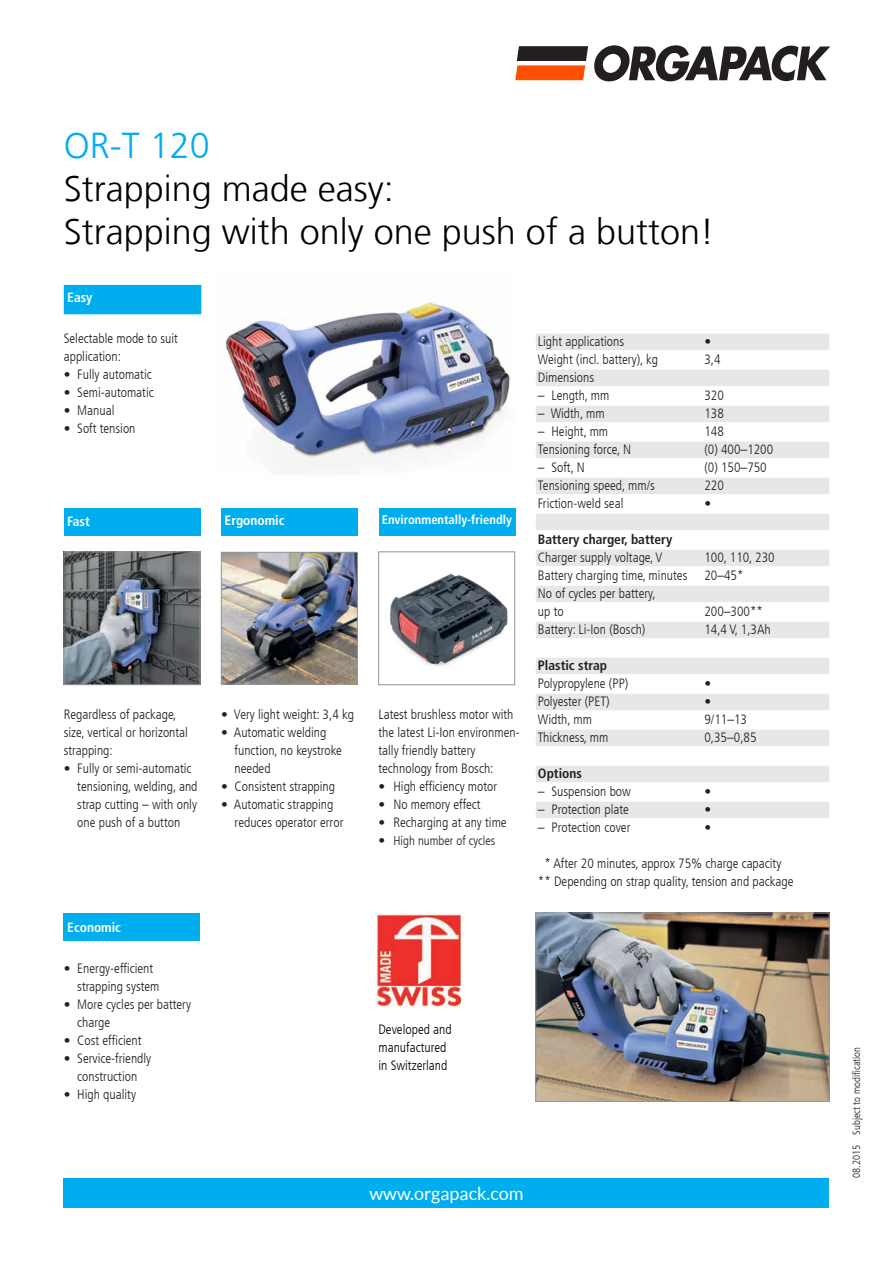
<style>
.page{position:relative;width:893px;height:1263px;background:#fff}
.page>*{position:absolute;margin:0;border:0;box-sizing:border-box;transform-origin:0 0}
.t1{font:300 36px "Frutiger LT Com";color:#000}
.t2{font:300 36px "Frutiger LT Com";color:#00aeef}
.t3{font:18px "Lato";color:#fff}
.t4{font:300 condensed 13.5px/18px "Frutiger LT Com";color:#231f20}
.t5{font:700 condensed 13.5px "Frutiger LT Com";color:#231f20}
.t6{font:300 condensed 13.5px "Frutiger LT Com";color:#000}
.t7{font:700 condensed 13.5px "Frutiger LT Com";color:#fff}
.t8{font:300 condensed 12.75px "Frutiger LT Com";color:#231f20}
.t9{font:700 condensed 12.6px "Frutiger LT Com";color:#fff}
.t10{font:300 condensed 10.5px "Frutiger LT Com";color:#231f20}
.s1{font-size:13.5px}
</style>
<div class="page">
<div style="left:64px;top:913px;width:136px;height:28px;background:#00aeef"></div>
<svg style="left:515px;top:45px;width:315px;height:36px"></svg>
<img style="left:225px;top:299px;width:285px;height:160px">
<img style="left:223px;top:554px;width:133px;height:128px">
<div style="left:221px;top:552px;width:137px;height:132px;border:1px solid #939598"></div>
<img style="left:390px;top:573px;width:118px;height:93px">
<div style="left:378px;top:552px;width:137px;height:133px;border:1px solid #939598"></div>
<div style="left:64px;top:285px;width:137px;height:29px;background:#00aeef"></div>
<div style="left:65px;top:508px;width:136px;height:28px;background:#00aeef"></div>
<div style="left:222px;top:508px;width:136px;height:28px;background:#00aeef"></div>
<div style="left:379px;top:508px;width:136px;height:28px;background:#00aeef"></div>
<img style="left:66px;top:554px;width:132px;height:129px">
<div style="left:64px;top:552px;width:136px;height:133px;border:1px solid #939598"></div>
<img style="left:377px;top:913px;width:84px;height:94px">
<img style="left:538px;top:915px;width:289px;height:184px">
<div style="left:536px;top:913px;width:293px;height:188px;border:1px solid #939598"></div>
<div style="left:64px;top:1178px;width:765px;height:30px;background:#00aeef"></div>
<div style="left:536px;top:334px;width:293px;height:16px;background:#e6e7e9"></div>
<div style="left:536px;top:370px;width:293px;height:16px;background:#e6e7e9"></div>
<div style="left:536px;top:406px;width:293px;height:16px;background:#e6e7e9"></div>
<div style="left:536px;top:442px;width:293px;height:16px;background:#e6e7e9"></div>
<div style="left:536px;top:478px;width:293px;height:16px;background:#e6e7e9"></div>
<div style="left:536px;top:514px;width:293px;height:16px;background:#e6e7e9"></div>
<div style="left:536px;top:550px;width:293px;height:16px;background:#e6e7e9"></div>
<div style="left:536px;top:586px;width:293px;height:16px;background:#e6e7e9"></div>
<div style="left:536px;top:622px;width:293px;height:16px;background:#e6e7e9"></div>
<div style="left:536px;top:658px;width:293px;height:16px;background:#e6e7e9"></div>
<div style="left:536px;top:694px;width:293px;height:16px;background:#e6e7e9"></div>
<div style="left:536px;top:730px;width:293px;height:16px;background:#e6e7e9"></div>
<div style="left:536px;top:766px;width:293px;height:16px;background:#e6e7e9"></div>
<div style="left:536px;top:802px;width:293px;height:16px;background:#e6e7e9"></div>
<p class="t2" style="left:64px;top:125px;width:148px">OR-T 120</p>
<p class="t1" style="left:64px;top:168px;width:332px">Strapping made easy:</p>
<p class="t1" style="left:64px;top:211px;width:652px">Strapping with only one push of a button!</p>
<p class="t7" style="left:67px;top:289px;width:27px">Easy</p>
<p class="t4" style="left:64px;top:330px;width:116px">Selectable mode to suit application:</p>
<p class="t4" style="left:64px;top:366px;width:90px">• Fully automatic</p>
<p class="t4" style="left:64px;top:384px;width:92px">• Semi-automatic</p>
<p class="t4" style="left:64px;top:402px;width:52px">• Manual</p>
<p class="t4" style="left:64px;top:420px;width:73px">• Soft tension</p>
<p class="t7" style="left:67px;top:513px;width:24px">Fast</p>
<p class="t7" style="left:225px;top:512px;width:61px">Ergonomic</p>
<p class="t4" style="left:64px;top:706px;width:126px">Regardless of package, size, vertical or horizontal strapping:</p>
<p class="t4" style="left:64px;top:760px;width:129px">• Fully or semi-automatic</p>
<p class="t4" style="left:77px;top:778px;width:122px">tensioning, welding, and</p>
<p class="t4" style="left:77px;top:796px;width:121px">strap cutting – with only</p>
<p class="t4" style="left:77px;top:814px;width:105px">one push of a button</p>
<p class="t4" style="left:221px;top:706px;width:134px">• Very light weight: 3,4 kg</p>
<p class="t4" style="left:221px;top:724px;width:107px">• Automatic welding</p>
<p class="t4" style="left:235px;top:742px;width:109px">function, no keystroke</p>
<p class="t4" style="left:235px;top:760px;width:38px">needed</p>
<p class="t4" style="left:221px;top:778px;width:116px">• Consistent strapping</p>
<p class="t4" style="left:221px;top:796px;width:114px">• Automatic strapping</p>
<p class="t4" style="left:235px;top:814px;width:110px">reduces operator error</p>
<p class="t7" style="left:67px;top:919px;width:55px">Economic</p>
<p class="t4" style="left:64px;top:959px;width:91px">• Energy-efficient</p>
<p class="t4" style="left:77px;top:977px;width:84px">strapping system</p>
<p class="t4" style="left:64px;top:995px;width:129px">• More cycles per battery</p>
<p class="t4" style="left:77px;top:1013px;width:34px">charge</p>
<p class="t4" style="left:64px;top:1031px;width:79px">• Cost efficient</p>
<p class="t4" style="left:64px;top:1049px;width:89px">• Service-friendly</p>
<p class="t4" style="left:77px;top:1067px;width:62px">construction</p>
<p class="t4" style="left:64px;top:1085px;width:74px">• High quality</p>
<p class="t9" style="left:382px;top:512px;width:132px">Environmentally-friendly</p>
<p class="t4" style="left:378px;top:706px;width:143px">Latest brushless motor with the latest Li-Ion environmen&shy;tally friendly battery technology from Bosch:</p>
<p class="t4" style="left:378px;top:778px;width:120px">• High efficiency motor</p>
<p class="t4" style="left:378px;top:796px;width:104px">• No memory effect</p>
<p class="t4" style="left:378px;top:814px;width:130px">• Recharging at any time</p>
<p class="t8" style="left:378px;top:833px;width:118px"><span class="s1">•</span> High number of cycles</p>
<p class="t4" style="left:538px;top:332px;width:88px">Light applications</p>
<p class="t4" style="left:704px;top:332px;width:8px">•</p>
<p class="t4" style="left:538px;top:350px;width:122px">Weight (incl. battery), kg</p>
<p class="t4" style="left:704px;top:350px;width:18px">3,4</p>
<p class="t4" style="left:538px;top:368px;width:58px">Dimensions</p>
<p class="t4" style="left:538px;top:386px;width:73px">– Length, mm</p>
<p class="t4" style="left:704px;top:386px;width:21px">320</p>
<p class="t4" style="left:538px;top:404px;width:68px">– Width, mm</p>
<p class="t4" style="left:704px;top:404px;width:21px">138</p>
<p class="t4" style="left:538px;top:422px;width:72px">– Height, mm</p>
<p class="t4" style="left:704px;top:422px;width:21px">148</p>
<p class="t4" style="left:538px;top:440px;width:95px">Tensioning force, N</p>
<p class="t4" style="left:704px;top:440px;width:70px">(0) 400–1200</p>
<p class="t4" style="left:538px;top:458px;width:48px">– Soft, N</p>
<p class="t4" style="left:704px;top:458px;width:64px">(0) 150–750</p>
<p class="t4" style="left:538px;top:476px;width:119px">Tensioning speed, mm/s</p>
<p class="t4" style="left:704px;top:476px;width:21px">220</p>
<p class="t4" style="left:538px;top:494px;width:87px">Friction-weld seal</p>
<p class="t4" style="left:704px;top:494px;width:8px">•</p>
<p class="t5" style="left:538px;top:531px;width:136px">Battery charger, battery</p>
<p class="t4" style="left:538px;top:548px;width:126px">Charger supply voltage, V</p>
<p class="t4" style="left:704px;top:548px;width:72px">100, 110, 230</p>
<p class="t4" style="left:538px;top:566px;width:151px">Battery charging time, minutes</p>
<p class="t4" style="left:704px;top:566px;width:41px">20–45*</p>
<p class="t4" style="left:538px;top:584px;width:119px">No of cycles per battery,</p>
<p class="t4" style="left:538px;top:602px;width:27px">up to</p>
<p class="t4" style="left:704px;top:602px;width:60px">200–300**</p>
<p class="t4" style="left:538px;top:620px;width:109px">Battery: Li-Ion (Bosch)</p>
<p class="t4" style="left:704px;top:620px;width:68px">14,4 V, 1,3Ah</p>
<p class="t5" style="left:538px;top:657px;width:71px">Plastic strap</p>
<p class="t4" style="left:538px;top:674px;width:92px">Polypropylene (PP)</p>
<p class="t4" style="left:704px;top:674px;width:8px">•</p>
<p class="t4" style="left:538px;top:692px;width:73px">Polyester (PET)</p>
<p class="t4" style="left:704px;top:692px;width:8px">•</p>
<p class="t4" style="left:538px;top:710px;width:56px">Width, mm</p>
<p class="t4" style="left:704px;top:710px;width:44px">9/11–13</p>
<p class="t4" style="left:538px;top:728px;width:72px">Thickness, mm</p>
<p class="t4" style="left:704px;top:728px;width:54px">0,35–0,85</p>
<p class="t5" style="left:538px;top:765px;width:46px">Options</p>
<p class="t4" style="left:538px;top:782px;width:95px">– Suspension bow</p>
<p class="t4" style="left:704px;top:782px;width:8px">•</p>
<p class="t4" style="left:538px;top:800px;width:93px">– Protection plate</p>
<p class="t4" style="left:704px;top:800px;width:8px">•</p>
<p class="t4" style="left:538px;top:818px;width:94px">– Protection cover</p>
<p class="t4" style="left:704px;top:818px;width:8px">•</p>
<p class="t4" style="left:544px;top:854px;width:238px">* After 20 minutes, approx 75% charge capacity</p>
<p class="t4" style="left:538px;top:872px;width:257px">** Depending on strap quality, tension and package</p>
<p class="t6" style="left:378px;top:1022px;width:75px">Developed and</p>
<p class="t6" style="left:378px;top:1040px;width:69px">manufactured</p>
<p class="t6" style="left:378px;top:1058px;width:70px">in Switzerland</p>
<p class="t3" style="left:369px;top:1183px;width:156px">www.orgapack.com</p>
<p class="t10" style="left:851px;top:1178px;width:132px;rotate:-90deg">08.2015 Subject to modification</p>
</div>
